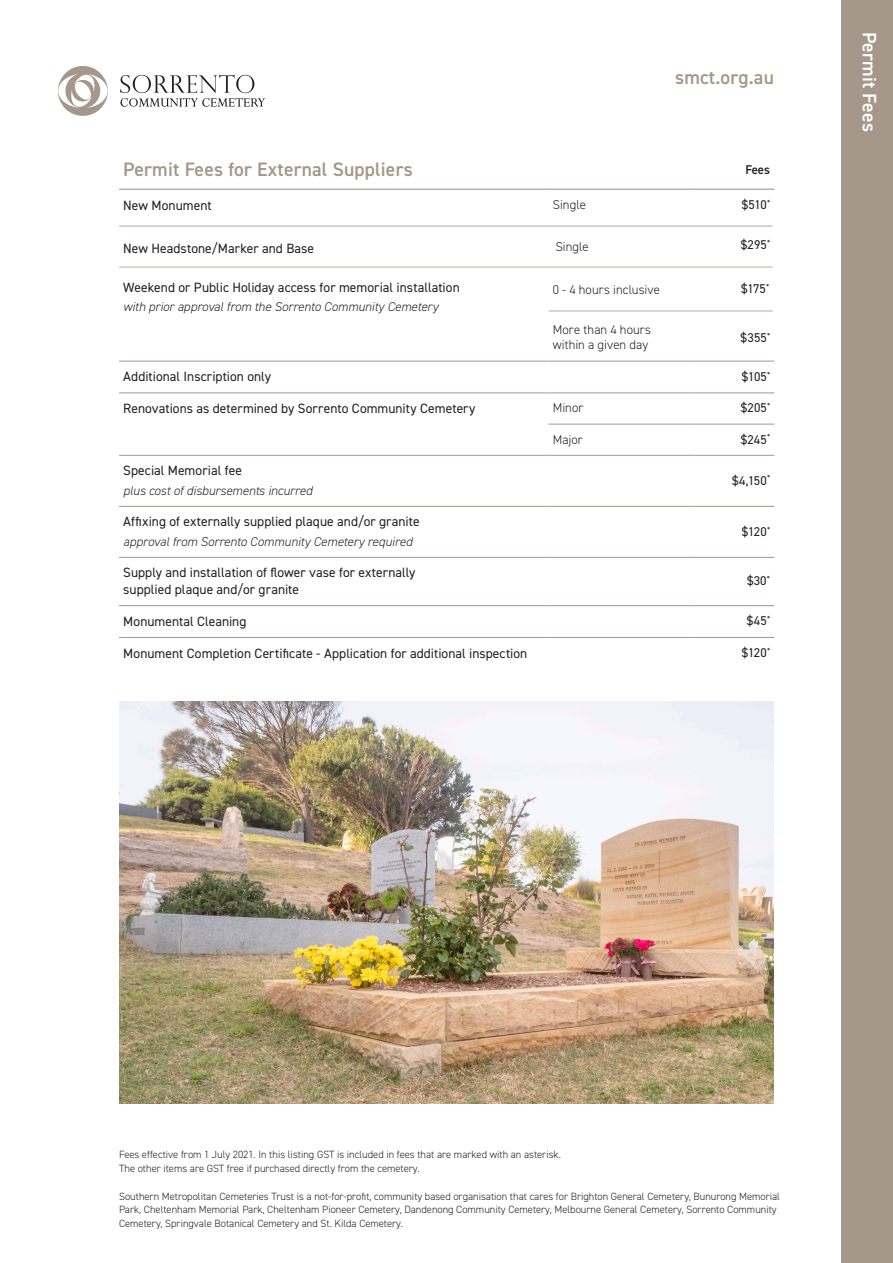
<style>
.page{position:relative;width:893px;height:1263px;background:#fff}
.page>*{position:absolute;margin:0;border:0;box-sizing:border-box;transform-origin:0 0}
.Table_Title{font:600 19.5px "DIN2014";letter-spacing:.01em;color:#a5978a}
.Page_Tab{font:600 19.5px "DIN2014";letter-spacing:.01em;color:#a5978a}
.Page_Tab-2{font:600 19.5px "DIN2014";letter-spacing:.01em;color:#fff}
.Copy{font:13.5px/16.5px "DIN2014";color:#231f20}
.Copy-2{font:italic 300 12.75px "DIN2014";color:#231f20}
.Copy-3{font:300 12.75px/15px "DIN2014";letter-spacing:.005em;color:#231f20}
.Price{font:12.75px "DIN2014";letter-spacing:.01em;color:#231f20}
.t1{font:600 12.75px "DIN2014";color:#231f20}
.t2{font:300 10.5px/13.5px "DIN2014";color:#231f20}
</style>
<div class="page">
<img style="left:119px;top:702px;width:655px;height:402px">
<hr style="left:549px;top:311px;width:223px;height:1px;background:#a5978a">
<hr style="left:549px;top:361px;width:146px;height:1px;background:#a5978a">
<hr style="left:695px;top:361px;width:79px;height:1px;background:#a5978a">
<hr style="left:549px;top:393px;width:146px;height:1px;background:#a5978a">
<hr style="left:695px;top:393px;width:79px;height:1px;background:#a5978a">
<hr style="left:549px;top:424px;width:146px;height:1px;background:#a5978a">
<hr style="left:695px;top:424px;width:79px;height:1px;background:#a5978a">
<hr style="left:549px;top:455px;width:146px;height:1px;background:#a5978a">
<hr style="left:695px;top:455px;width:79px;height:1px;background:#a5978a">
<hr style="left:549px;top:506px;width:146px;height:1px;background:#a5978a">
<hr style="left:695px;top:506px;width:79px;height:1px;background:#a5978a">
<hr style="left:549px;top:557px;width:146px;height:1px;background:#a5978a">
<hr style="left:695px;top:557px;width:79px;height:1px;background:#a5978a">
<hr style="left:549px;top:605px;width:146px;height:1px;background:#a5978a">
<hr style="left:695px;top:605px;width:79px;height:1px;background:#a5978a">
<hr style="left:549px;top:637px;width:146px;height:1px;background:#a5978a">
<hr style="left:695px;top:637px;width:79px;height:1px;background:#a5978a">
<hr style="left:119px;top:226px;width:653px;height:1px;background:#a5978a">
<hr style="left:119px;top:267px;width:653px;height:1px;background:#a5978a">
<hr style="left:119px;top:361px;width:430px;height:1px;background:#a5978a">
<hr style="left:119px;top:393px;width:430px;height:1px;background:#a5978a">
<hr style="left:119px;top:455px;width:430px;height:1px;background:#a5978a">
<hr style="left:119px;top:506px;width:430px;height:1px;background:#a5978a">
<hr style="left:119px;top:557px;width:430px;height:1px;background:#a5978a">
<hr style="left:119px;top:605px;width:430px;height:1px;background:#a5978a">
<hr style="left:119px;top:637px;width:430px;height:1px;background:#a5978a">
<hr style="left:119px;top:189px;width:430px;height:1px;background:#a5978a">
<hr style="left:549px;top:189px;width:146px;height:1px;background:#a5978a">
<hr style="left:695px;top:189px;width:79px;height:1px;background:#a5978a">
<div style="left:842px;top:0;width:51px;height:1263px;background:#a5978a"></div>
<svg style="left:58px;top:66px;width:50px;height:50px"></svg>
<svg style="left:120px;top:75px;width:145px;height:32px"></svg>
<p class="Page_Tab" style="left:675px;top:64px;width:100px">smct.org.au</p>
<p class="Table_Title" style="left:123px;top:157px;width:291px">Permit Fees for External Suppliers</p>
<p class="t1" style="left:745px;top:161px;width:26px">Fees</p>
<p class="Copy" style="left:123px;top:196px;width:90px">New Monument</p>
<p class="Copy-3" style="left:553px;top:197px;width:35px">Single</p>
<p class="Price" style="left:742px;top:197px;width:30px">$510<sup>*</sup></p>
<p class="Copy" style="left:123px;top:240px;width:192px">New Headstone/Marker and Base</p>
<p class="Copy-3" style="left:556px;top:239px;width:35px">Single</p>
<p class="Price" style="left:741px;top:237px;width:31px">$295<sup>*</sup></p>
<p class="Copy" style="left:123px;top:279px;width:338px">Weekend or Public Holiday access for memorial installation</p>
<p class="Copy-2" style="left:123px;top:299px;width:316px">with prior approval from the Sorrento Community Cemetery</p>
<p class="Copy-3" style="left:553px;top:283px;width:109px">0 - 4 hours inclusive</p>
<p class="Price" style="left:741px;top:281px;width:29px">$175<sup>*</sup></p>
<p class="Copy-3" style="left:553px;top:323px;width:100px">More than 4 hours within a given day</p>
<p class="Price" style="left:741px;top:330px;width:31px">$355<sup>*</sup></p>
<p class="Copy" style="left:123px;top:368px;width:149px">Additional Inscription only</p>
<p class="Price" style="left:742px;top:369px;width:30px">$105<sup>*</sup></p>
<p class="Copy" style="left:123px;top:400px;width:354px">Renovations as determined by Sorrento Community Cemetery</p>
<p class="Copy-3" style="left:553px;top:401px;width:32px">Minor</p>
<p class="Price" style="left:741px;top:400px;width:31px">$205<sup>*</sup></p>
<p class="Copy-3" style="left:553px;top:432px;width:32px">Major</p>
<p class="Price" style="left:741px;top:431px;width:31px">$245<sup>*</sup></p>
<p class="Copy" style="left:123px;top:462px;width:120px">Special Memorial fee</p>
<p class="Copy-2" style="left:123px;top:482px;width:191px">plus cost of disbursements incurred</p>
<p class="Price" style="left:732px;top:472px;width:39px">$4,150<sup>*</sup></p>
<p class="Copy" style="left:123px;top:513px;width:298px">Affixing of externally supplied plaque and/or granite</p>
<p class="Copy-2" style="left:123px;top:533px;width:290px">approval from Sorrento Community Cemetery required</p>
<p class="Price" style="left:742px;top:523px;width:30px">$120<sup>*</sup></p>
<p class="Copy" style="left:123px;top:564px;width:294px">Supply and installation of flower vase for externally supplied plaque and/or granite</p>
<p class="Price" style="left:747px;top:573px;width:24px">$30<sup>*</sup></p>
<p class="Copy" style="left:123px;top:613px;width:125px">Monumental Cleaning</p>
<p class="Price" style="left:747px;top:613px;width:25px">$45<sup>*</sup></p>
<p class="Copy" style="left:123px;top:644px;width:406px">Monument Completion Certificate - Application for additional inspection</p>
<p class="Price" style="left:742px;top:645px;width:30px">$120<sup>*</sup></p>
<p class="Page_Tab-2" style="left:882px;top:32px;width:101px;rotate:90deg">Permit Fees</p>
<p class="t2" style="left:119px;top:1148px;width:443px">Fees effective from 1 July 2021. In this listing GST is included in fees that are marked with an asterisk.</p>
<p class="t2" style="left:119px;top:1162px;width:302px">The other items are GST free if purchased directly from the cemetery.</p>
<p class="t2" style="left:119px;top:1189px;width:662px">Southern Metropolitan Cemeteries Trust is a not-for-profit, community based organisation that cares for Brighton General Cemetery, Bunurong Memorial<br>Park, Cheltenham Memorial Park, Cheltenham Pioneer Cemetery, Dandenong Community Cemetery, Melbourne General Cemetery, Sorrento Community<br>Cemetery, Springvale Botanical Cemetery and St. Kilda Cemetery.</p>
</div>
